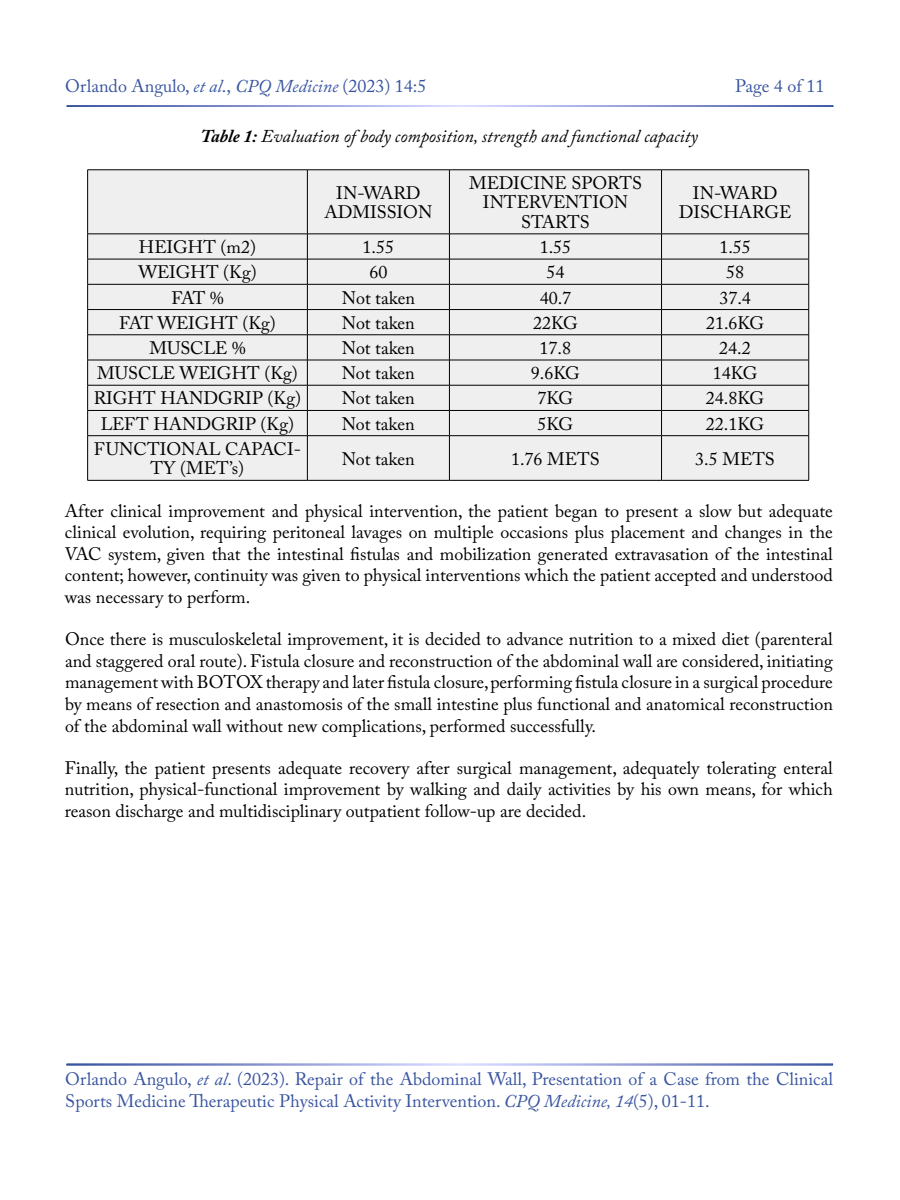
<style>
.page{position:relative;width:900px;height:1200px;background:#fff}
.page>*{position:absolute;margin:0;border:0;box-sizing:border-box;transform-origin:0 0}
.t1{font:18px/21.6px "Adobe Caslon Pro";color:#000;text-align:center}
.t2{font:18px/21.6px "Adobe Caslon Pro";color:#3955a0}
.t3{font:italic 18px "Adobe Caslon Pro";color:#000}
.s1{font-style:italic}
.s2{font-weight:700}
</style>
<div class="page">
<div style="left:88px;top:171px;width:721px;height:309px;background:#efeff0"></div>
<hr style="left:87px;top:170px;width:220px;height:1px;background:#000">
<hr style="left:87px;top:170px;width:1px;height:64px;background:#000">
<hr style="left:307px;top:170px;width:142px;height:1px;background:#000">
<hr style="left:307px;top:170px;width:1px;height:64px;background:#000">
<hr style="left:449px;top:170px;width:213px;height:1px;background:#000">
<hr style="left:449px;top:170px;width:1px;height:64px;background:#000">
<hr style="left:662px;top:170px;width:147px;height:1px;background:#000">
<hr style="left:661px;top:170px;width:1px;height:64px;background:#000">
<hr style="left:809px;top:170px;width:1px;height:64px;background:#000">
<hr style="left:87px;top:234px;width:220px;height:1px;background:#000">
<hr style="left:307px;top:234px;width:142px;height:1px;background:#000">
<hr style="left:449px;top:234px;width:213px;height:1px;background:#000">
<hr style="left:662px;top:234px;width:147px;height:1px;background:#000">
<hr style="left:87px;top:259px;width:220px;height:1px;background:#000">
<hr style="left:307px;top:259px;width:142px;height:1px;background:#000">
<hr style="left:449px;top:259px;width:213px;height:1px;background:#000">
<hr style="left:662px;top:259px;width:147px;height:1px;background:#000">
<hr style="left:87px;top:284px;width:220px;height:1px;background:#000">
<hr style="left:307px;top:284px;width:142px;height:1px;background:#000">
<hr style="left:449px;top:284px;width:213px;height:1px;background:#000">
<hr style="left:662px;top:284px;width:147px;height:1px;background:#000">
<hr style="left:87px;top:309px;width:220px;height:1px;background:#000">
<hr style="left:307px;top:309px;width:142px;height:1px;background:#000">
<hr style="left:449px;top:309px;width:213px;height:1px;background:#000">
<hr style="left:662px;top:309px;width:147px;height:1px;background:#000">
<hr style="left:87px;top:335px;width:220px;height:1px;background:#000">
<hr style="left:307px;top:335px;width:142px;height:1px;background:#000">
<hr style="left:449px;top:335px;width:213px;height:1px;background:#000">
<hr style="left:662px;top:335px;width:147px;height:1px;background:#000">
<hr style="left:87px;top:360px;width:220px;height:1px;background:#000">
<hr style="left:307px;top:360px;width:142px;height:1px;background:#000">
<hr style="left:449px;top:360px;width:213px;height:1px;background:#000">
<hr style="left:662px;top:360px;width:147px;height:1px;background:#000">
<hr style="left:87px;top:385px;width:220px;height:1px;background:#000">
<hr style="left:307px;top:385px;width:142px;height:1px;background:#000">
<hr style="left:449px;top:385px;width:213px;height:1px;background:#000">
<hr style="left:662px;top:385px;width:147px;height:1px;background:#000">
<hr style="left:87px;top:410px;width:220px;height:1px;background:#000">
<svg style="left:87px;top:234px;width:1px;height:201px"></svg>
<hr style="left:307px;top:410px;width:142px;height:1px;background:#000">
<svg style="left:307px;top:234px;width:1px;height:201px"></svg>
<hr style="left:449px;top:410px;width:213px;height:1px;background:#000">
<svg style="left:449px;top:234px;width:1px;height:201px"></svg>
<hr style="left:662px;top:410px;width:147px;height:1px;background:#000">
<svg style="left:661px;top:234px;width:1px;height:201px"></svg>
<svg style="left:809px;top:234px;width:1px;height:202px"></svg>
<hr style="left:87px;top:435px;width:220px;height:1px;background:#000">
<hr style="left:87px;top:436px;width:1px;height:44px;background:#000">
<hr style="left:307px;top:435px;width:142px;height:1px;background:#000">
<hr style="left:307px;top:436px;width:1px;height:44px;background:#000">
<hr style="left:449px;top:435px;width:213px;height:1px;background:#000">
<hr style="left:449px;top:436px;width:1px;height:44px;background:#000">
<hr style="left:662px;top:435px;width:147px;height:1px;background:#000">
<hr style="left:661px;top:436px;width:1px;height:44px;background:#000">
<hr style="left:809px;top:436px;width:1px;height:44px;background:#000">
<hr style="left:87px;top:480px;width:220px;height:1px;background:#000">
<hr style="left:307px;top:480px;width:142px;height:1px;background:#000">
<hr style="left:449px;top:480px;width:213px;height:1px;background:#000">
<hr style="left:662px;top:480px;width:147px;height:1px;background:#000">
<p class="t2" style="left:65px;top:75px;width:363px">Orlando Angulo, <span class="s1">et al</span>., <span class="s1">CPQ Medicine</span> (2023) 14:5</p>
<p class="t2" style="left:735px;top:75px;width:91px">Page 4 of 11</p>
<p class="t3" style="left:201px;top:125px;width:498px"><span class="s2">Table 1:</span> Evaluation of body composition, strength and functional capacity</p>
<p class="t1" style="left:325px;top:183px;width:109px;line-height:19.4px">IN-WARD<br>ADMISSION</p>
<p class="t1" style="left:469px;top:173px;width:174px;line-height:19.4px">MEDICINE SPORTS<br>INTERVENTION<br>STARTS</p>
<p class="t1" style="left:679px;top:183px;width:114px;line-height:19.4px">IN-WARD<br>DISCHARGE</p>
<p class="t1" style="left:139px;top:236px;width:119px">HEIGHT (m2)</p>
<p class="t1" style="left:363px;top:236px;width:33px">1.55</p>
<p class="t1" style="left:540px;top:236px;width:33px">1.55</p>
<p class="t1" style="left:719px;top:236px;width:33px">1.55</p>
<p class="t1" style="left:138px;top:261px;width:120px">WEIGHT (Kg)</p>
<p class="t1" style="left:369px;top:261px;width:19px">60</p>
<p class="t1" style="left:546px;top:261px;width:19px">54</p>
<p class="t1" style="left:726px;top:261px;width:19px">58</p>
<p class="t1" style="left:171px;top:287px;width:54px">FAT %</p>
<p class="t1" style="left:342px;top:287px;width:75px">Not taken</p>
<p class="t1" style="left:540px;top:287px;width:33px">40.7</p>
<p class="t1" style="left:719px;top:287px;width:33px">37.4</p>
<p class="t1" style="left:119px;top:312px;width:158px">FAT WEIGHT (Kg)</p>
<p class="t1" style="left:342px;top:312px;width:75px">Not taken</p>
<p class="t1" style="left:533px;top:312px;width:46px">22KG</p>
<p class="t1" style="left:706px;top:312px;width:60px">21.6KG</p>
<p class="t1" style="left:149px;top:337px;width:98px">MUSCLE %</p>
<p class="t1" style="left:342px;top:337px;width:75px">Not taken</p>
<p class="t1" style="left:540px;top:337px;width:33px">17.8</p>
<p class="t1" style="left:719px;top:337px;width:33px">24.2</p>
<p class="t1" style="left:97px;top:362px;width:202px">MUSCLE WEIGHT (Kg)</p>
<p class="t1" style="left:342px;top:362px;width:75px">Not taken</p>
<p class="t1" style="left:531px;top:362px;width:51px">9.6KG</p>
<p class="t1" style="left:713px;top:362px;width:46px">14KG</p>
<p class="t1" style="left:94px;top:387px;width:209px">RIGHT HANDGRIP (Kg)</p>
<p class="t1" style="left:342px;top:387px;width:75px">Not taken</p>
<p class="t1" style="left:538px;top:387px;width:37px">7KG</p>
<p class="t1" style="left:706px;top:387px;width:60px">24.8KG</p>
<p class="t1" style="left:101px;top:413px;width:195px">LEFT HANDGRIP (Kg)</p>
<p class="t1" style="left:342px;top:413px;width:75px">Not taken</p>
<p class="t1" style="left:538px;top:413px;width:37px">5KG</p>
<p class="t1" style="left:706px;top:413px;width:60px">22.1KG</p>
<p class="t1" style="left:94px;top:439px;width:209px;line-height:19.4px">FUNCTIONAL CAPACI-<br>TY (MET’s)</p>
<p class="t1" style="left:342px;top:448px;width:75px">Not taken</p>
<p class="t1" style="left:511px;top:448px;width:90px">1.76 METS</p>
<p class="t1" style="left:695px;top:448px;width:81px">3.5 METS</p>
<p class="t1" style="left:65px;top:500px;width:769px;text-align:justify">After clinical improvement and physical intervention, the patient began to present a slow but adequate clinical evolution, requiring peritoneal lavages on multiple occasions plus placement and changes in the VAC system, given that the intestinal fistulas and mobilization generated extravasation of the intestinal content; however, continuity was given to physical interventions which the patient accepted and understood was necessary to perform.</p>
<p class="t1" style="left:65px;top:628px;width:769px;text-align:justify">Once there is musculoskeletal improvement, it is decided to advance nutrition to a mixed diet (parenteral and staggered oral route). Fistula closure and reconstruction of the abdominal wall are considered, initiating management with BOTOX therapy and later fistula closure, performing fistula closure in a surgical procedure by means of resection and anastomosis of the small intestine plus functional and anatomical reconstruction of the abdominal wall without new complications, performed successfully.</p>
<p class="t1" style="left:65px;top:757px;width:769px;text-align:justify">Finally, the patient presents adequate recovery after surgical management, adequately tolerating enteral nutrition, physical-functional improvement by walking and daily activities by his own means, for which reason discharge and multidisciplinary outpatient follow-up are decided.</p>
<p class="t2" style="left:65px;top:1068px;width:769px">Orlando Angulo, <span class="s1">et al</span>. (2023). Repair of the Abdominal Wall, Presentation of a Case from the Clinical<br>Sports Medicine Therapeutic Physical Activity Intervention. <span class="s1">CPQ Medicine, 14</span>(5), 01-11.</p>
</div>
